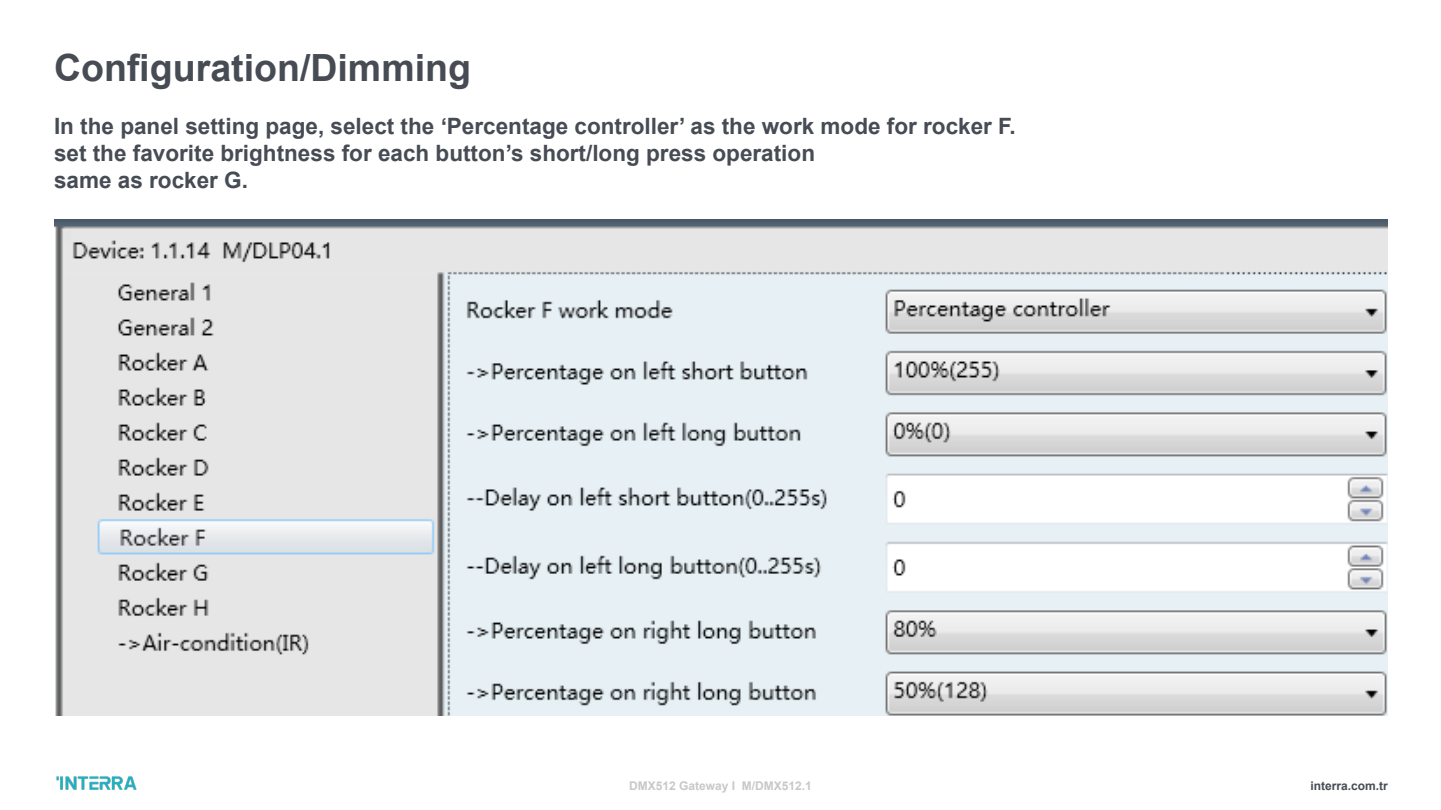
<style>
.page{position:relative;width:1441px;height:810px;background:#fff}
.page>*{position:absolute;margin:0;border:0;box-sizing:border-box;transform-origin:0 0}
.t1{font:700 37.5px "Arial";color:#464b54}
.t2{font:700 22.5px "Arial";color:#464b54}
.t3{font:700 12px "Arial";color:#c7c8ca}
.t4{font:700 12px "Arial";color:#464b54}
</style>
<div class="page">
<img style="left:57px;top:776px;width:80px;height:14px">
<img style="left:55px;top:219px;width:1331px;height:497px">
<p class="t1" style="left:54px;top:42px;width:418px">Configuration/Dimming</p>
<p class="t2" style="left:54px;top:111px;width:963px">In the panel setting page, select the ‘Percentage controller’ as the work mode for rocker F.</p>
<p class="t2" style="left:54px;top:138px;width:762px">set the favorite brightness for each button’s short/long press operation</p>
<p class="t2" style="left:54px;top:165px;width:195px">same as rocker G.</p>
<p class="t3" style="left:629px;top:777px;width:184px">DMX512 Gateway I M/DMX512.1</p>
<p class="t4" style="left:1310px;top:777px;width:79px">interra.com.tr</p>
</div>
